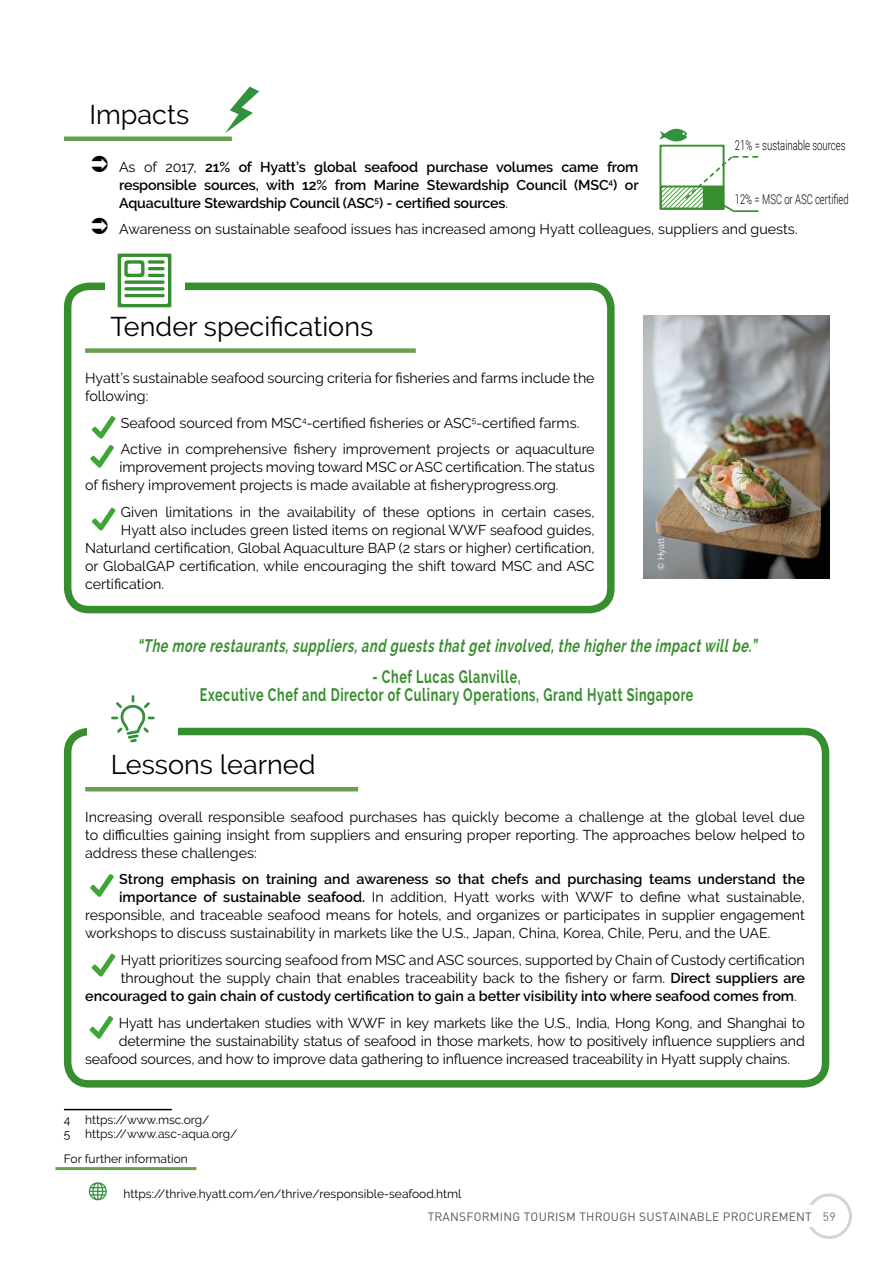
<style>
.page{position:relative;width:893px;height:1263px;background:#fff}
.page>*{position:absolute;margin:0;border:0;box-sizing:border-box;transform-origin:0 0}
.t1{font:27px "Raleway";color:#000}
.t2{font:700 18px/18px "Raleway";letter-spacing:.05em;color:#378e2e;text-align:center;scale:.7 1}
.t3{font:italic 700 18px "Raleway";color:#378e2e;scale:.7 1}
.t4{font:14.25px/18px "Raleway";color:#000}
.t5{font:600 14.25px/18px "Raleway";color:#000;text-align:justify}
.t6{font:300 13.5px "Roboto";color:#000;scale:.7 1}
.t7{font:12px/14.2px "Raleway";color:#000}
.t8{font:12px "DIN";letter-spacing:.02em;color:#575756}
.t9{font:9px "Raleway";color:#fff}
.s1{font-weight:400}
.s2{font-weight:600}
.s3{color:#706f6f}
</style>
<div class="page">
<div style="left:806px;top:1193px;width:46px;height:46px;border:3px solid #d4d4d4;border-radius:50%"></div>
<div style="left:422px;top:1205px;width:395px;height:22px;background:#fff"></div>
<hr style="left:55px;top:1167px;width:141px;height:3px;background:#68a04e">
<svg style="left:88px;top:1182px;width:19px;height:18px"></svg>
<div style="left:64px;top:136px;width:168px;height:5px;background:#68a04e"></div>
<svg style="left:225px;top:87px;width:34px;height:46px"></svg>
<div style="left:64px;top:728px;width:765px;height:359px;border:8px solid #378e2e;border-radius:21px"></div>
<div style="left:88px;top:686px;width:90px;height:61px;background:#fff"></div>
<svg style="left:111px;top:695px;width:44px;height:47px"></svg>
<hr style="left:85px;top:787px;width:273px;height:4px;background:#68a04e">
<svg style="left:90px;top:874px;width:24px;height:23px"></svg>
<svg style="left:91px;top:953px;width:25px;height:24px"></svg>
<svg style="left:89px;top:1016px;width:25px;height:23px"></svg>
<div style="left:64px;top:283px;width:551px;height:330px;border:8px solid #378e2e;border-radius:21px"></div>
<div style="left:105px;top:254px;width:79px;height:55px;background:#fff"></div>
<svg style="left:118px;top:254px;width:53px;height:53px"></svg>
<div style="left:85px;top:348px;width:331px;height:5px;background:#68a04e"></div>
<svg style="left:90px;top:416px;width:26px;height:52px"></svg>
<svg style="left:91px;top:507px;width:25px;height:24px"></svg>
<img style="left:643px;top:316px;width:186px;height:262px">
<hr style="left:64px;top:1109px;width:108px;height:1px;background:#000">
<div style="left:659px;top:145px;width:65px;height:65px;border:2px solid #378e2e"></div>
<div style="left:660px;top:186px;width:64px;height:24px;border:2px solid #378e2e"></div>
<svg style="left:661px;top:155px;width:97px;height:58px"></svg>
<svg style="left:660px;top:128px;width:27px;height:14px"></svg>
<h1 class="t1" style="left:89px;top:99px;width:101px">Impacts</h1>
<p class="t5" style="left:119px;top:158px;width:521px"><span class="s1">As of 2017,</span> 21% of Hyatt’s global seafood purchase volumes came from responsible sources, with 12% from Marine Stewardship Council (MSC<sup>4</sup>) or Aquaculture Stewardship Council (ASC<sup>5</sup>) - certified sources<span class="s1">.</span></p>
<p class="t4" style="left:119px;top:220px;width:680px">Awareness on sustainable seafood issues has increased among Hyatt colleagues, suppliers and guests.</p>
<p class="t6" style="left:735px;top:136px;width:159px">21% = sustainable sources</p>
<p class="t6" style="left:735px;top:190px;width:164px">12% = MSC or ASC certified</p>
<h1 class="t1" style="left:111px;top:310px;width:264px">Tender specifications</h1>
<p class="t4" style="left:85px;top:369px;width:511px">Hyatt’s sustainable seafood sourcing criteria for fisheries and farms include the following:</p>
<p class="t4" style="left:121px;top:409px;width:475px;line-height:26.5px">Seafood sourced from MSC<sup>4</sup>-certified fisheries or ASC<sup>5</sup>-certified farms.<br>Active in comprehensive fishery improvement projects or aquaculture</p>
<p class="t4" style="left:85px;top:458px;width:511px;text-indent:34px">improvement projects moving toward MSC or ASC certification. The status of fishery improvement projects is made available at fisheryprogress.org.</p>
<p class="t4" style="left:121px;top:503px;width:475px">Given limitations in the availability of these options in certain cases,</p>
<p class="t4" style="left:121px;top:521px;width:475px">Hyatt also includes green listed items on regional WWF seafood guides,</p>
<p class="t4" style="left:85px;top:539px;width:511px">Naturland certification, Global Aquaculture BAP (2 stars or higher) certification,</p>
<p class="t4" style="left:85px;top:557px;width:511px">or GlobalGAP certification, while encouraging the shift toward MSC and ASC</p>
<p class="t4" style="left:85px;top:575px;width:81px">certification.</p>
<p class="t9" style="left:656px;top:570px;width:34px;rotate:-90deg">© Hyatt</p>
<p class="t3" style="left:137px;top:636px;width:892px">“The more restaurants,suppliers,and guests thatgetinvolved,the higherthe impactwillbe.”</p>
<p class="t2" style="left:200px;top:668px;width:707px">- Chef Lucas Glanville,<br>Executive Chef and Director of Culinary Operations, Grand Hyatt Singapore</p>
<h1 class="t1" style="left:111px;top:749px;width:206px">Lessons learned</h1>
<p class="t4" style="left:85px;top:808px;width:721px;text-align:justify">Increasing overall responsible seafood purchases has quickly become a challenge at the global level due to difficulties gaining insight from suppliers and ensuring proper reporting. The approaches below helped to address these challenges:</p>
<p class="t5" style="left:119px;top:870px;width:687px">Strong emphasis on training and awareness so that chefs and purchasing teams understand the</p>
<p class="t4" style="left:119px;top:888px;width:687px"><span class="s2">importance of sustainable seafood.</span> In addition, Hyatt works with WWF to define what sustainable,</p>
<p class="t4" style="left:85px;top:906px;width:721px">responsible, and traceable seafood means for hotels, and organizes or participates in supplier engagement</p>
<p class="t4" style="left:85px;top:924px;width:687px">workshops to discuss sustainability in markets like the U.S., Japan, China, Korea, Chile, Peru, and the UAE.</p>
<p class="t4" style="left:121px;top:951px;width:686px">Hyatt prioritizes sourcing seafood from MSC and ASC sources, supported by Chain of Custody certification</p>
<p class="t4" style="left:121px;top:969px;width:686px">throughout the supply chain that enables traceability back to the fishery or farm. <span class="s2">Direct suppliers are</span></p>
<p class="t5" style="left:85px;top:987px;width:713px">encouraged to gain chain of custody certification to gain a better visibility into where seafood comes from<span class="s1">.</span></p>
<p class="t4" style="left:119px;top:1013px;width:688px">Hyatt has undertaken studies with WWF in key markets like the U.S., India, Hong Kong, and Shanghai to</p>
<p class="t4" style="left:119px;top:1031px;width:688px">determine the sustainability status of seafood in those markets, how to positively influence suppliers and</p>
<p class="t4" style="left:85px;top:1049px;width:706px">seafood sources, and how to improve data gathering to influence increased traceability in Hyatt supply chains.</p>
<p class="t7" style="left:64px;top:1112px;width:175px">4 https://www.msc.org/<br>5 https://www.asc-aqua.org/</p>
<p class="t7" style="left:64px;top:1151px;width:125px">For further information</p>
<p class="t7" style="left:123px;top:1186px;width:339px">https://thrive.hyatt.com/en/thrive/responsible-seafood.html</p>
<p class="t8" style="left:428px;top:1209px;width:409px">TRANSFORMING TOURISM THROUGH SUSTAINABLE PROCUREMENT <span class="s3">59</span></p>
</div>
